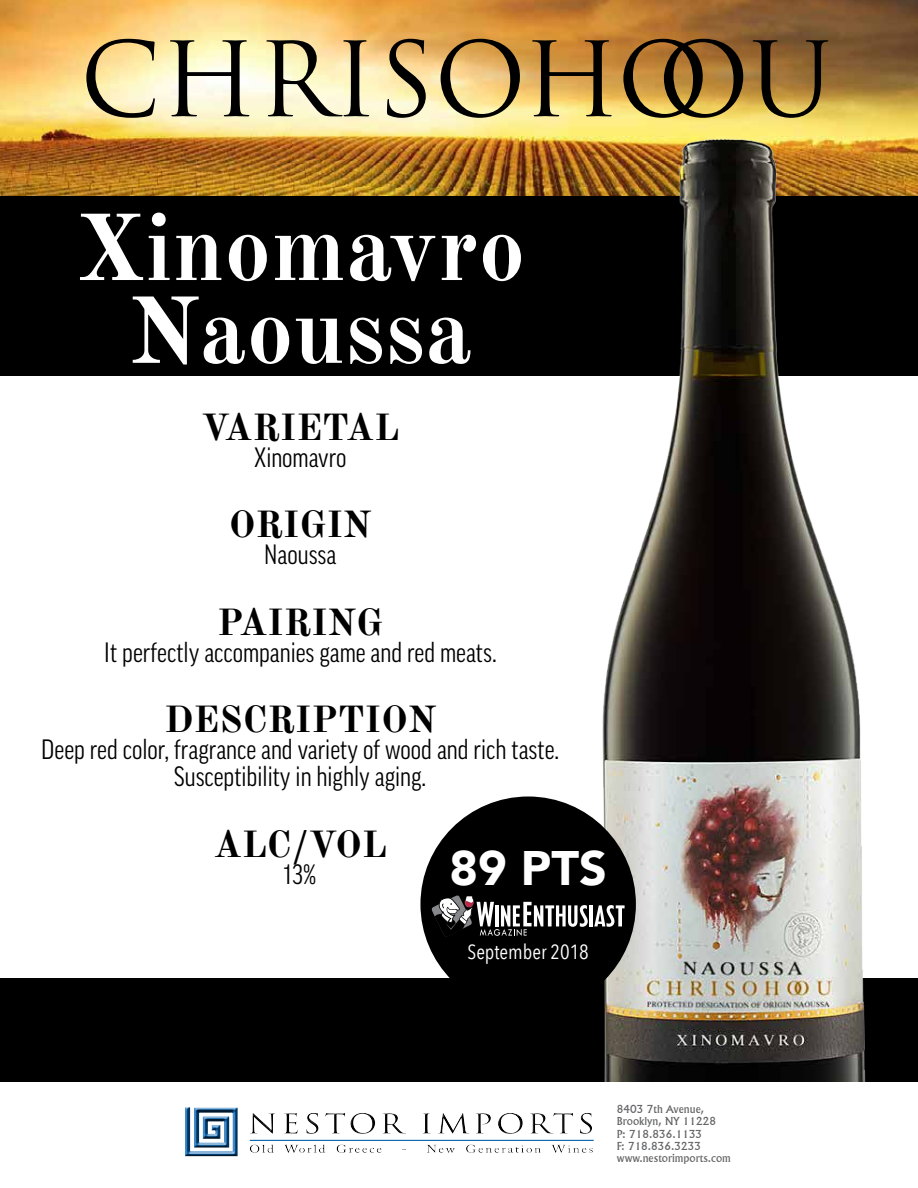
<style>
.page{position:relative;width:918px;height:1188px;background:#fff}
.page>*{position:absolute;margin:0;border:0;box-sizing:border-box;transform-origin:0 0}
.t1{font:100.8px "Trajan Pro";letter-spacing:-.005em;color:#000}
.t2{font:700 93.15px/82.8px "Old Standard TT";color:#fff;text-align:center}
.t3{font:900 48.3px "Avenir";color:#fff}
.t4{font:700 37.5px "Old Standard TT";color:#000}
.t5{font:condensed 27px/27px "Good Pro";color:#000;text-align:center}
.t6{font:20.4px "Avenir Next Condensed";color:#fff}
.t7{font:10.8px/12.1px "Flareserif 821 BT";color:#636466}
</style>
<div class="page">
<div style="left:0;top:978px;width:918px;height:104px;background:#000"></div>
<img style="left:0;top:0;width:918px;height:196px">
<div style="left:239px;top:1106px;width:364px;height:38px;background:#000;opacity:.84"></div>
<div style="left:246px;top:1140px;width:358px;height:22px;background:#000;opacity:.84"></div>
<hr style="left:250px;top:1140px;width:344px;height:1px;background:#005fae">
<svg style="left:185px;top:1107px;width:53px;height:49px"></svg>
<div style="left:0;top:196px;width:918px;height:180px;background:#000"></div>
<img style="left:581px;top:123px;width:304px;height:959px">
<div style="left:420px;top:796px;width:216px;height:216px;background:#000;border-radius:50%"></div>
<hr style="left:590px;top:905px;width:3px;height:21px;background:#fff">
<svg style="left:594px;top:905px;width:31px;height:22px"></svg>
<svg style="left:431px;top:895px;width:157px;height:42px"></svg>
<h1 class="t1" style="left:80px;top:16px;width:755px">CHRISOHOOU</h1>
<h2 class="t2" style="left:75px;top:200px;width:452px">Xinomavro<br>Naoussa</h2>
<h3 class="t4" style="left:201px;top:398px;width:199px">VARIETAL</h3>
<p class="t5" style="left:254px;top:443px;width:94px">Xinomavro</p>
<h3 class="t4" style="left:229px;top:495px;width:144px">ORIGIN</h3>
<p class="t5" style="left:264px;top:541px;width:74px">Naoussa</p>
<h3 class="t4" style="left:217px;top:593px;width:168px">PAIRING</h3>
<p class="t5" style="left:104px;top:638px;width:394px">It perfectly accompanies game and red meats.</p>
<h3 class="t4" style="left:164px;top:690px;width:274px">DESCRIPTION</h3>
<p class="t5" style="left:41px;top:736px;width:519px">Deep red color, fragrance and variety of wood and rich taste.<br>Susceptibility in highly aging.</p>
<h3 class="t4" style="left:214px;top:815px;width:175px">ALC/VOL</h3>
<p class="t5" style="left:284px;top:860px;width:34px">13%</p>
<h3 class="t3" style="left:449px;top:826px;width:159px">89 PTS</h3>
<p class="t6" style="left:467px;top:935px;width:123px">September 2018</p>
<p class="t7" style="left:617px;top:1103px;width:115px">8403 7th Avenue,<br>Brooklyn, NY 11228<br>P: 718.836.1133<br>F: 718.836.3233 www.nestorimports.com</p>
</div>
